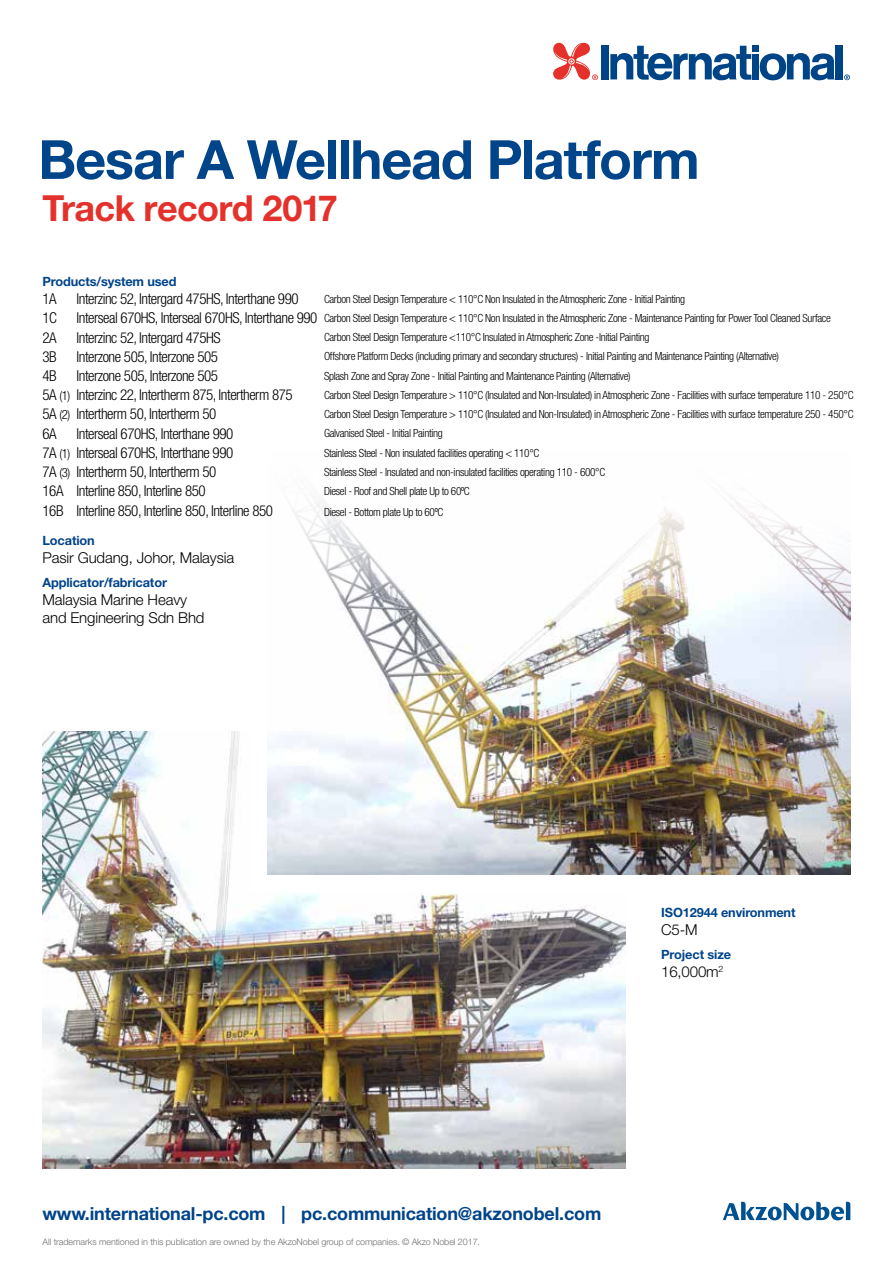
<style>
.page{position:relative;width:893px;height:1263px;background:#fff}
.page>*{position:absolute;margin:0;border:0;box-sizing:border-box;transform-origin:0 0}
.t1{font:700 54px "Helvetica Neue LT Pro";letter-spacing:-.02em;color:#004489}
.t2{font:700 36px "Helvetica Neue LT Pro";letter-spacing:-.02em;color:#e4312b}
.t3{font:700 18px "Helvetica Neue LT Pro";letter-spacing:-.01em;color:#004489}
.t4{font:300 condensed 15px "Helvetica Neue LT Pro";letter-spacing:-.03em;color:#000}
.t5{font:300 15px/18px "Helvetica Neue LT Pro";letter-spacing:-.01em;color:#000}
.t6{font:700 12.75px "Helvetica Neue LT Pro";letter-spacing:-.01em;color:#004489}
.t7{font:300 condensed 11.25px "Helvetica Neue LT Pro";letter-spacing:-.03em;color:#000}
.t8{font:300 9px "Helvetica Neue LT Pro";letter-spacing:-.01em;color:#706f72}
.s1{font-size:15px}
.s2{font-size:12.75px}
</style>
<div class="page">
<img style="left:43px;top:731px;width:583px;height:437px">
<div style="left:250px;top:494px;width:530px;height:397px;background:#fff"></div>
<img style="left:267px;top:606px;width:583px;height:268px">
<div style="left:836px;top:45px;width:7px;height:34px;background:#048"></div>
<div style="left:752px;top:45px;width:7px;height:6px;background:#048"></div>
<div style="left:752px;top:54px;width:7px;height:25px;background:#048"></div>
<div style="left:601px;top:45px;width:7px;height:34px;background:#048"></div>
<svg style="left:610px;top:46px;width:141px;height:34px"></svg>
<svg style="left:760px;top:53px;width:75px;height:27px"></svg>
<svg style="left:553px;top:43px;width:45px;height:37px"></svg>
<svg style="left:844px;top:74px;width:6px;height:6px"></svg>
<svg style="left:723px;top:1202px;width:127px;height:18px"></svg>
<h1 class="t1" style="left:38px;top:126px;width:663px">Besar A Wellhead Platform</h1>
<h2 class="t2" style="left:43px;top:186px;width:297px">Track record 2017</h2>
<p class="t6" style="left:43px;top:273px;width:136px">Products/system used</p>
<h3 class="t4" style="left:43px;top:290px;width:16px">1A</h3>
<h3 class="t4" style="left:77px;top:290px;width:224px">Interzinc 52, Intergard 475HS, Interthane 990</h3>
<p class="t7" style="left:324px;top:292px;width:363px">Carbon Steel Design Temperature &lt; 110°C Non Insulated in the Atmospheric Zone - Initial Painting</p>
<h3 class="t4" style="left:43px;top:309px;width:16px">1C</h3>
<p class="t7" style="left:77px;top:312px;width:756px"><span class="s1">Interseal 670HS, Interseal 670HS, Interthane 990</span> Carbon Steel Design Temperature &lt; 110°C Non Insulated in the Atmospheric Zone - Maintenance Painting for Power Tool Cleaned Surface</p>
<h3 class="t4" style="left:43px;top:329px;width:16px">2A</h3>
<h3 class="t4" style="left:77px;top:329px;width:146px">Interzinc 52, Intergard 475HS</h3>
<p class="t7" style="left:324px;top:331px;width:327px">Carbon Steel Design Temperature &lt;110°C Insulated in Atmospheric Zone -Initial Painting</p>
<h3 class="t4" style="left:43px;top:348px;width:16px">3B</h3>
<h3 class="t4" style="left:77px;top:348px;width:143px">Interzone 505, Interzone 505</h3>
<p class="t7" style="left:324px;top:350px;width:457px">Offshore Platform Decks (including primary and secondary structures) - Initial Painting and Maintenance Painting (Alternative)</p>
<h3 class="t4" style="left:43px;top:367px;width:16px">4B</h3>
<h3 class="t4" style="left:77px;top:367px;width:143px">Interzone 505, Interzone 505</h3>
<p class="t7" style="left:324px;top:369px;width:308px">Splash Zone and Spray Zone - Initial Painting and Maintenance Painting (Alternative)</p>
<h3 class="t4" style="left:43px;top:386px;width:252px">5A <span class="s2">(1)</span> Interzinc 22, Intertherm 875, Intertherm 875</h3>
<p class="t7" style="left:324px;top:388px;width:531px">Carbon Steel Design Temperature &gt; 110°C (Insulated and Non-Insulated) in Atmospheric Zone - Facilities with surface temperature 110 - 250°C</p>
<h3 class="t4" style="left:43px;top:405px;width:175px">5A <span class="s2">(2)</span> Intertherm 50, Intertherm 50</h3>
<p class="t7" style="left:324px;top:408px;width:531px">Carbon Steel Design Temperature &gt; 110°C (Insulated and Non-Insulated) in Atmospheric Zone - Facilities with surface temperature 250 - 450°C</p>
<h3 class="t4" style="left:43px;top:425px;width:16px">6A</h3>
<h3 class="t4" style="left:77px;top:425px;width:158px">Interseal 670HS, Interthane 990</h3>
<p class="t7" style="left:324px;top:427px;width:120px">Galvanised Steel - Initial Painting</p>
<h3 class="t4" style="left:43px;top:444px;width:192px">7A <span class="s2">(1)</span> Interseal 670HS, Interthane 990</h3>
<p class="t7" style="left:324px;top:446px;width:217px">Stainless Steel - Non insulated facilities operating &lt; 110°C</p>
<h3 class="t4" style="left:43px;top:463px;width:175px">7A <span class="s2">(3)</span> Intertherm 50, Intertherm 50</h3>
<p class="t7" style="left:324px;top:465px;width:283px">Stainless Steel - Insulated and non-insulated facilities operating 110 - 600°C</p>
<h3 class="t4" style="left:43px;top:482px;width:165px">16A Interline 850, Interline 850</h3>
<p class="t7" style="left:324px;top:484px;width:147px">Diesel - Roof and Shell plate Up to 60ºC</p>
<h3 class="t4" style="left:43px;top:502px;width:232px">16B Interline 850, Interline 850, Interline 850</h3>
<p class="t7" style="left:324px;top:505px;width:121px">Diesel - Bottom plate Up to 60ºC</p>
<p class="t6" style="left:43px;top:532px;width:54px">Location</p>
<h3 class="t5" style="left:43px;top:548px;width:193px">Pasir Gudang, Johor, Malaysia</h3>
<p class="t6" style="left:43px;top:574px;width:126px">Applicator/fabricator</p>
<h3 class="t5" style="left:43px;top:590px;width:164px">Malaysia Marine Heavy and Engineering Sdn Bhd</h3>
<p class="t6" style="left:661px;top:905px;width:136px">ISO12944 environment</p>
<h3 class="t5" style="left:661px;top:921px;width:38px">C5-M</h3>
<p class="t6" style="left:661px;top:947px;width:71px">Project size</p>
<h3 class="t5" style="left:661px;top:963px;width:64px">16,000m<sup>2</sup></h3>
<h3 class="t3" style="left:43px;top:1203px;width:560px">www.international-pc.com | pc.communication@akzonobel.com</h3>
<p class="t8" style="left:43px;top:1236px;width:439px">All trademarks mentioned in this publication are owned by the AkzoNobel group of companies. © Akzo Nobel 2017.</p>
</div>
